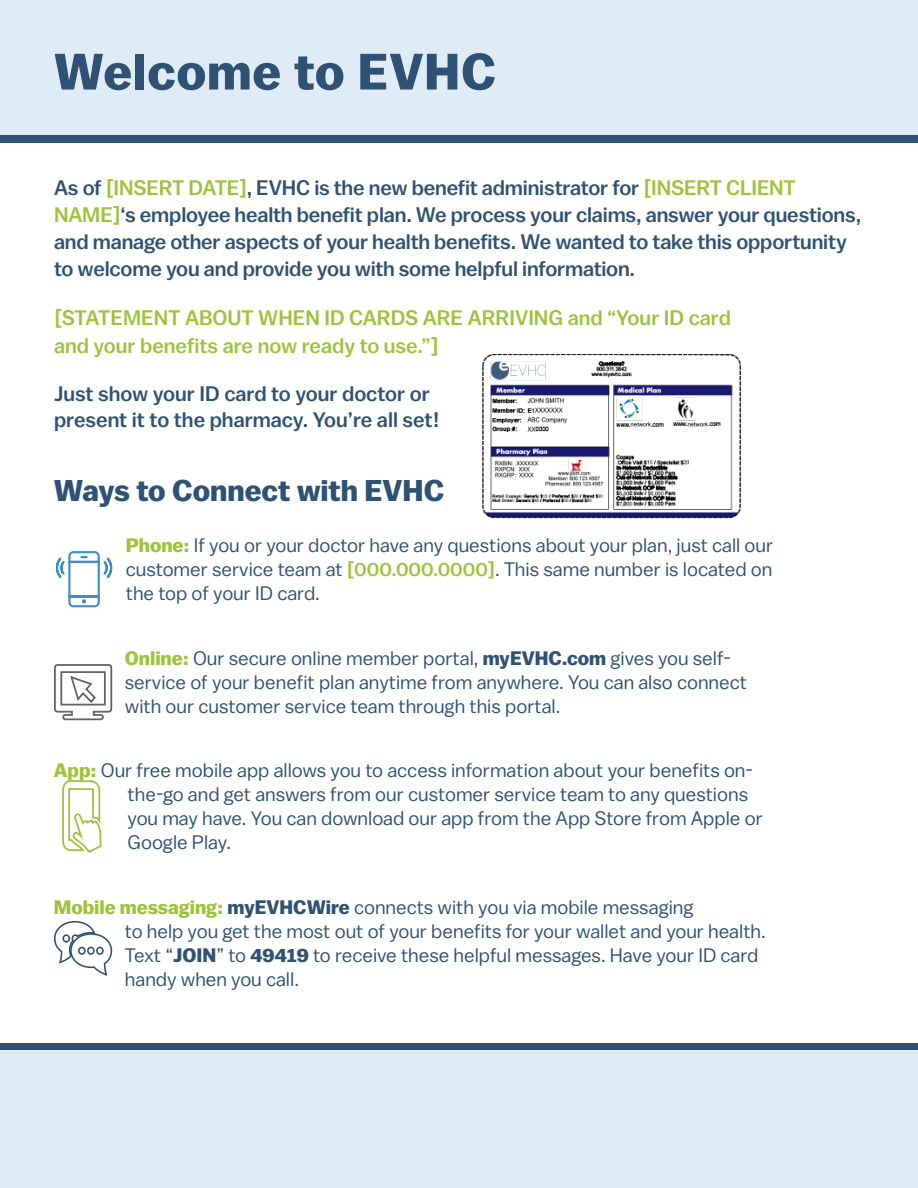
<style>
.page{position:relative;width:918px;height:1188px;background:#fff}
.page>*{position:absolute;margin:0;border:0;box-sizing:border-box;transform-origin:0 0}
.FAQ_Numbered_List{font:700 51px "Balto";letter-spacing:.015em;color:#2f5274}
.HB_Bullet_Copy{font:700 30px "Balto";color:#2f5274}
.t1{font:500 21px/27px "Balto";letter-spacing:-.01em;color:#2f5274}
.t2{font:500 21px/28.2px "Balto";color:#9dc33b}
.HB_Bullet_Copy-2{font:19.5px/24px "Balto";color:#2f5274}
.s1{color:#9dc33b}
.s2{font-weight:700;color:#9dc33b}
.s3{font-weight:500;color:#9dc33b}
.s4{font-weight:700}
</style>
<div class="page">
<div style="left:0;top:1047px;width:918px;height:141px;background:#dfecf5"></div>
<div style="left:0;top:1044px;width:918px;height:6px;background:#2f5274"></div>
<div style="left:0;top:0;width:918px;height:136px;background:#dfecf5"></div>
<div style="left:0;top:136px;width:918px;height:7px;background:#2f5274"></div>
<svg style="left:54px;top:920px;width:59px;height:56px"></svg>
<svg style="left:54px;top:664px;width:59px;height:57px"></svg>
<svg style="left:62px;top:780px;width:40px;height:73px"></svg>
<svg style="left:56px;top:551px;width:56px;height:57px"></svg>
<img style="left:482px;top:354px;width:259px;height:165px">
<p class="FAQ_Numbered_List" style="left:54px;top:41px;width:444px">Welcome to EVHC</p>
<p class="t1" style="left:54px;top:174px;width:809px">As of <span class="s1">[INSERT DATE]</span>, EVHC is the new benefit administrator for <span class="s1">[INSERT CLIENT NAME]</span>‘s employee health benefit plan. We process your claims, answer your questions, and manage other aspects of your health benefits. We wanted to take this opportunity to welcome you and provide you with some helpful information.</p>
<p class="t2" style="left:54px;top:303px;width:679px">[STATEMENT ABOUT WHEN ID CARDS ARE ARRIVING and “Your ID card and your benefits are now ready to use.”]</p>
<p class="t1" style="left:54px;top:381px;width:387px;line-height:25.2px">Just show your ID card to your doctor or present it to the pharmacy. You’re all set!</p>
<p class="HB_Bullet_Copy" style="left:54px;top:473px;width:392px">Ways to Connect with EVHC</p>
<p class="HB_Bullet_Copy-2" style="left:126px;top:533px;width:649px;text-align:justify"><span class="s2">Phone:</span> If you or your doctor have any questions about your plan, just call our customer service team at <span class="s3">[000.000.0000]</span>. This same number is located on the top of your ID card.</p>
<p class="HB_Bullet_Copy-2" style="left:125px;top:646px;width:624px"><span class="s2">Online:</span> Our secure online member portal, <span class="s4">myEVHC.com</span> gives you self&shy;service of your benefit plan anytime from anywhere. You can also connect with our customer service team through this portal.</p>
<p class="HB_Bullet_Copy-2" style="left:128px;top:758px;width:637px;text-indent:-74px"><span class="s2">App:</span> Our free mobile app allows you to access information about your benefits on&shy;the-go and get answers from our customer service team to any questions you may have. You can download our app from the App Store from Apple or Google Play.</p>
<p class="HB_Bullet_Copy-2" style="left:125px;top:895px;width:642px;text-indent:-71px"><span class="s2">Mobile messaging:</span> <span class="s4">myEVHCWire</span> connects with you via mobile messaging<br>to help you get the most out of your benefits for your wallet and your health.<br>Text “<span class="s4">JOIN</span>” to <span class="s4">49419</span> to receive these helpful messages. Have your ID card handy when you call.</p>
</div>
